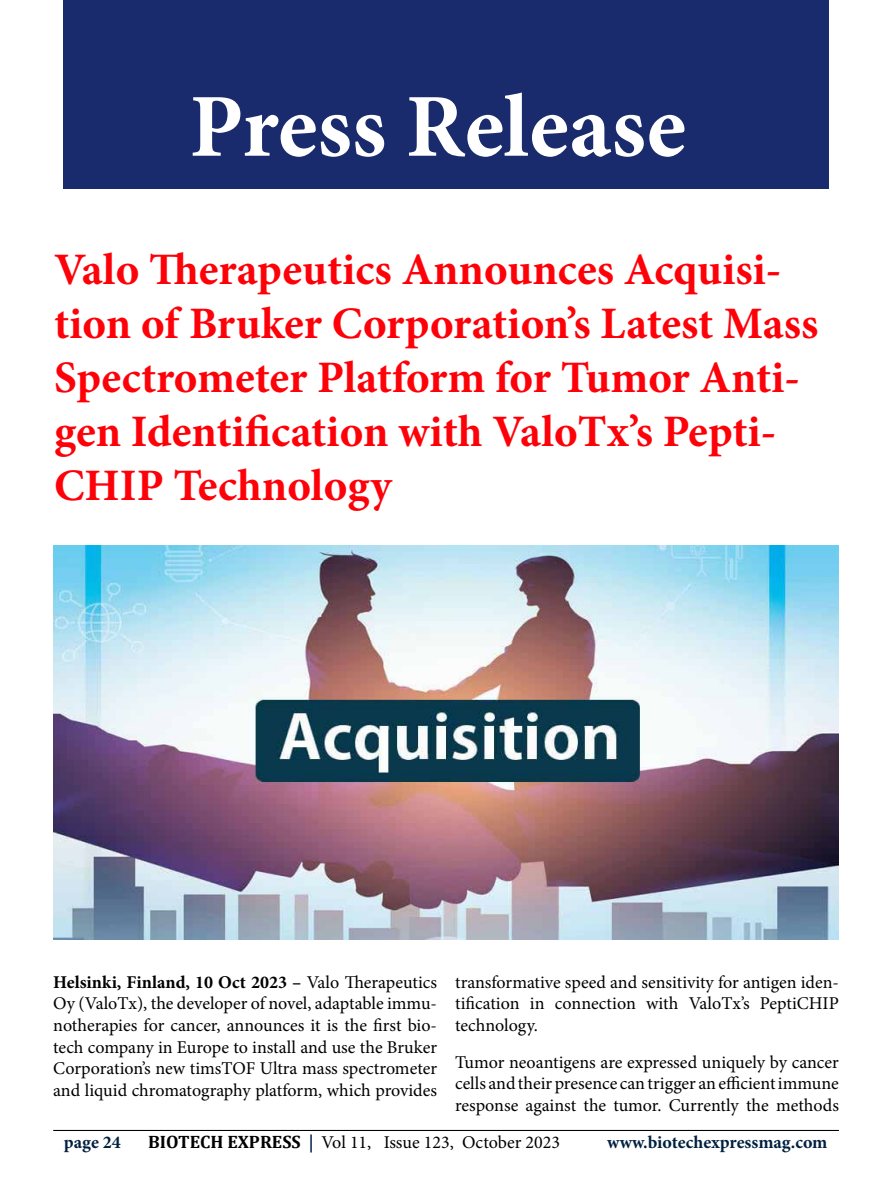
<style>
.page{position:relative;width:893px;height:1188px;background:#fff}
.page>*{position:absolute;margin:0;border:0;box-sizing:border-box;transform-origin:0 0}
.t1{font:700 90px "Minion Pro";color:#fff}
.t2{font:700 45px/54px "Minion Pro";color:#ff0009}
.t3{font:18px/21.6px "Minion Pro";color:#000;text-align:justify}
.t4{font:700 18px "Minion Pro";color:#002040}
.s1{font-weight:700}
.s2{font-family:"Cambria";font-weight:700}
.s3{font-weight:700;color:#002040}
</style>
<div class="page">
<hr style="left:53px;top:1130px;width:785px;height:1px;background:#000">
<div style="left:63px;top:0;width:764px;height:189px;background:#192b6c"></div>
<img style="left:53px;top:545px;width:785px;height:395px">
<h1 class="t1" style="left:189px;top:64px;width:498px">Press Release</h1>
<h2 class="t2" style="left:54px;top:243px;width:765px">Valo Therapeutics Announces Acquisi&shy;tion of Bruker Corporation’s Latest Mass Spectrometer Platform for Tumor Anti&shy;gen Identification with ValoTx’s Pepti-CHIP Technology</h2>
<p class="t3" style="left:53px;top:971px;width:385px"><span class="s1">Helsinki, Finland, 10 Oct 2023 –</span> Valo Therapeutics Oy (ValoTx), the developer of novel, adaptable immu&shy;notherapies for cancer, announces it is the first bio&shy;tech company in Europe to install and use the Bruker Corporation’s new timsTOF Ultra mass spectrometer and liquid chromatography platform, which provides</p>
<p class="t3" style="left:455px;top:971px;width:385px">transformative speed and sensitivity for antigen iden&shy;tification in connection with ValoTx’s PeptiCHIP technology.</p>
<p class="t3" style="left:455px;top:1051px;width:385px">Tumor neoantigens are expressed uniquely by cancer cells and their presence can trigger an efficient immune response against the tumor. Currently the methods</p>
<p class="t4" style="left:64px;top:1130px;width:59px">page 24</p>
<p class="t3" style="left:148px;top:1132px;width:413px"><span class="s2">BIOTECH EXPRESS</span> <span class="s3">|</span> Vol 11, Issue 123, October 2023</p>
<p class="t4" style="left:607px;top:1130px;width:222px">www.biotechexpressmag.com</p>
</div>
